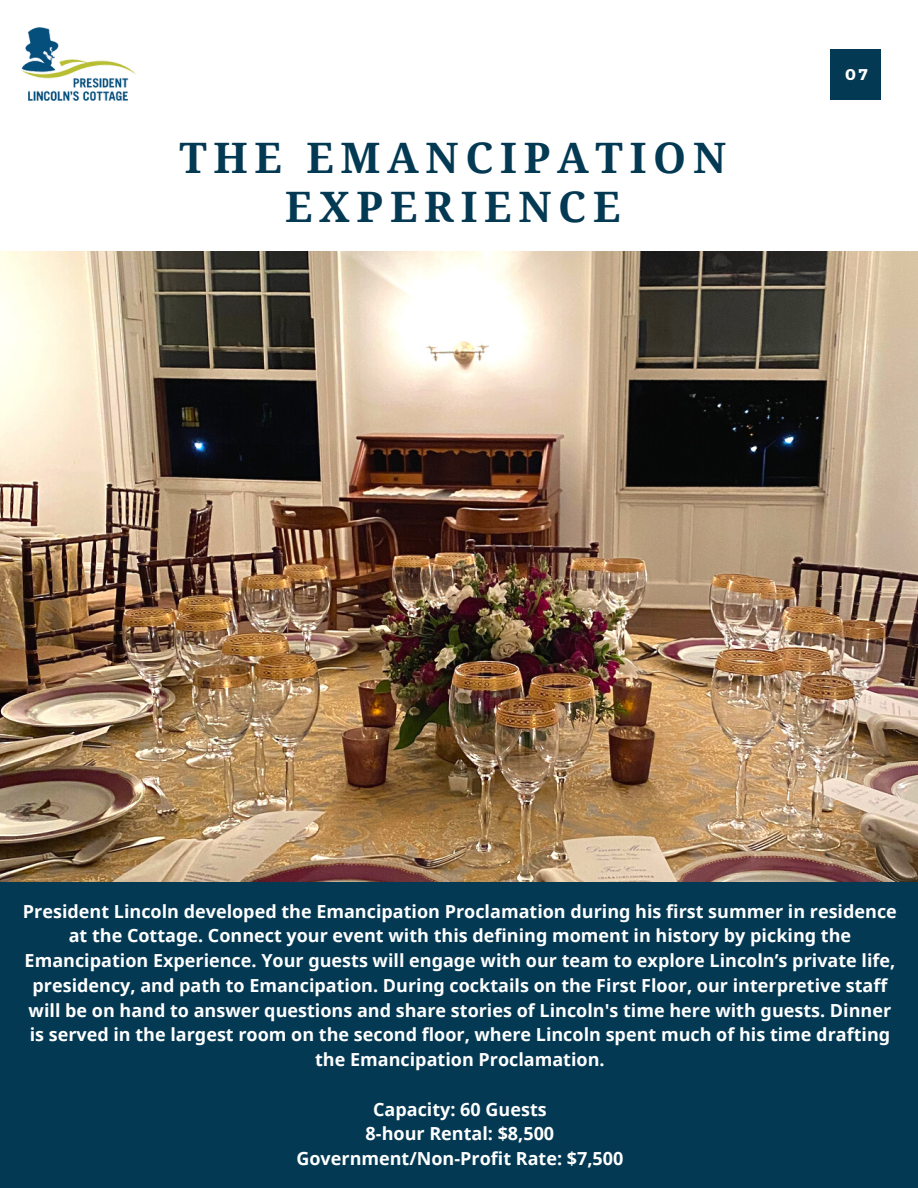
<style>
.page{position:relative;width:918px;height:1188px;background:#fff}
.page>*{position:absolute;margin:0;border:0;box-sizing:border-box;transform-origin:0 0}
.t1{font:700 42px/48.3px "Noto Serif";letter-spacing:.16em;color:#033953;text-align:center}
.t2{font:700 18px/24.8px "Noto Sans";color:#fff;text-align:center}
.t3{font:700 15.6px "Montserrat";color:#fff}
</style>
<div class="page">
<div style="left:830px;top:49px;width:51px;height:51px;background:#033953"></div>
<img style="left:22px;top:27px;width:113px;height:73px">
<div style="left:0;top:881px;width:918px;height:307px;background:#033953"></div>
<img style="left:0;top:251px;width:918px;height:630px">
<h1 class="t1" style="left:179px;top:133px;width:548px">THE EMANCIPATION<br>EXPERIENCE</h1>
<p class="t3" style="left:845px;top:64px;width:24px">07</p>
<p class="t2" style="left:23px;top:898px;width:875px">President Lincoln developed the Emancipation Proclamation during his first summer in residence at the Cottage. Connect your event with this defining moment in history by picking the Emancipation Experience. Your guests will engage with our team to explore Lincoln’s private life, presidency, and path to Emancipation. During cocktails on the First Floor, our interpretive staff will be on hand to answer questions and share stories of Lincoln's time here with guests. Dinner is served in the largest room on the second floor, where Lincoln spent much of his time drafting the Emancipation Proclamation.</p>
<p class="t2" style="left:296px;top:1096px;width:329px">Capacity: 60 Guests<br>8-hour Rental: $8,500<br>Government/Non-Profit Rate: $7,500</p>
</div>
